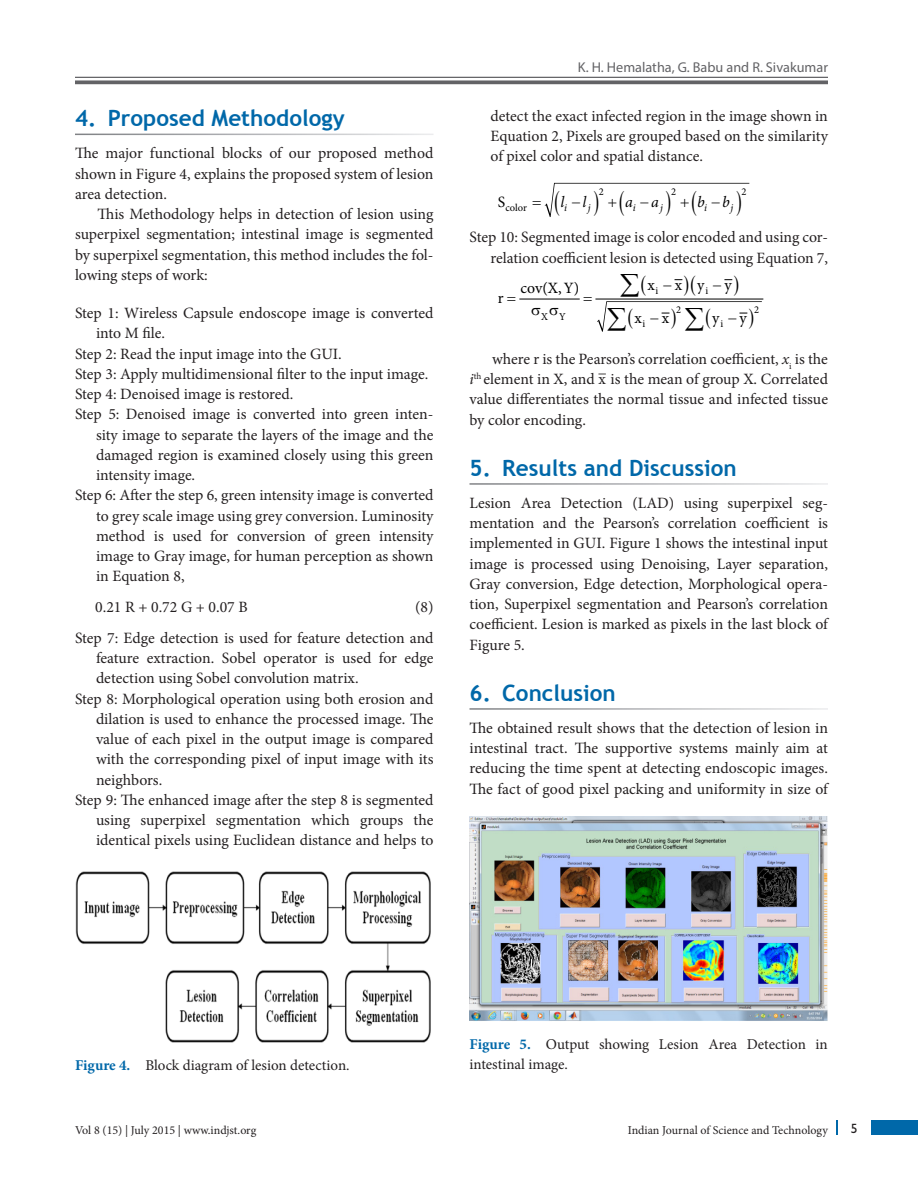
<style>
.page{position:relative;width:918px;height:1188px;background:#fff}
.page>*{position:absolute;margin:0;border:0;box-sizing:border-box;transform-origin:0 0}
.t1{font:700 22.5px "Trebuchet MS";color:#0068a9}
.NL{font:15.75px/20.2px "Minion Pro";letter-spacing:-.005em;color:#231f20;text-align:justify}
.Text{font:15.75px/20.2px "Minion Pro";color:#231f20;text-align:justify}
.Text_Ind{font:15.75px/20.2px "Minion Pro";letter-spacing:-.005em;color:#231f20;text-align:justify}
.NLF{font:15.75px/20.2px "Minion Pro";color:#231f20}
.t2{font:15.75px "Minion Pro";color:#000}
.t3{font:italic 15.75px "Minion Pro";color:#000}
.Fig_cap{font:15px/19.5px "Minion Pro";color:#231f20}
.t4{font:14.25px "Myriad Pro";color:#636366}
.t5{font:13.5px "Gill Sans";color:#231f20}
.t6{font:12px "Minion Pro";color:#231f20}
.t7{font:10.5px "Minion Pro";letter-spacing:-.005em;color:#000}
.t8{font:italic 10.5px "Minion Pro";color:#000}
.s1{font-style:italic}
.s2{font-weight:700;color:#0068a9}
</style>
<div class="page">
<hr style="left:75px;top:77px;width:753px;height:1px;background:#636366">
<svg style="left:75px;top:80px;width:753px;height:4px;background:#757578"></svg>
<div style="left:872px;top:1120px;width:46px;height:15px;background:#0068a9"></div>
<svg style="left:836px;top:1120px;width:1px;height:15px"></svg>
<img style="left:75px;top:872px;width:356px;height:171px">
<hr style="left:519px;top:299px;width:61px;height:1px;background:#000">
<hr style="left:595px;top:299px;width:168px;height:1px;background:#000">
<img style="left:470px;top:817px;width:358px;height:204px">
<svg style="left:544px;top:183px;width:205px;height:34px"></svg>
<svg style="left:595px;top:279px;width:167px;height:53px"></svg>
<h1 class="t1" style="left:75px;top:104px;width:271px">4. Proposed Methodology</h1>
<p class="Text" style="left:75px;top:143px;width:360px">The major functional blocks of our proposed method shown in Figure 4, explains the proposed system of lesion area detection.</p>
<p class="Text_Ind" style="left:75px;top:204px;width:360px;text-indent:22px">This Methodology helps in detection of lesion using superpixel segmentation; intestinal image is segmented by superpixel segmentation, this method includes the fol&shy;lowing steps of work:</p>
<p class="NLF" style="left:96px;top:303px;width:339px;text-indent:-21px">Step 1: Wireless Capsule endoscope image is converted into M file.</p>
<p class="NL" style="left:75px;top:344px;width:268px">Step 2: Read the input image into the GUI.</p>
<p class="NL" style="left:75px;top:364px;width:355px">Step 3: Apply multidimensional filter to the input image.</p>
<p class="NL" style="left:75px;top:384px;width:220px">Step 4: Denoised image is restored.</p>
<p class="NL" style="left:96px;top:404px;width:339px;text-indent:-21px">Step 5: Denoised image is converted into green inten&shy;sity image to separate the layers of the image and the damaged region is examined closely using this green intensity image.</p>
<p class="NL" style="left:96px;top:485px;width:339px;text-indent:-21px">Step 6: After the step 6, green intensity image is converted to grey scale image using grey conversion. Luminosity method is used for conversion of green intensity image to Gray image, for human perception as shown in Equation 8,</p>
<p class="NL" style="left:95px;top:597px;width:154px">0.21 R + 0.72 G + 0.07 B</p>
<p class="NL" style="left:415px;top:597px;width:20px">(8)</p>
<p class="NL" style="left:96px;top:628px;width:339px;text-indent:-21px">Step 7: Edge detection is used for feature detection and feature extraction. Sobel operator is used for edge detection using Sobel convolution matrix.</p>
<p class="NL" style="left:96px;top:689px;width:339px;text-indent:-21px">Step 8: Morphological operation using both erosion and dilation is used to enhance the processed image. The value of each pixel in the output image is compared with the corresponding pixel of input image with its neighbors.</p>
<p class="NL" style="left:96px;top:790px;width:339px;text-indent:-21px">Step 9: The enhanced image after the step 8 is segmented using superpixel segmentation which groups the identical pixels using Euclidean distance and helps to</p>
<p class="t4" style="left:578px;top:59px;width:252px">K. H. Hemalatha, G. Babu and R. Sivakumar</p>
<p class="NL" style="left:490px;top:106px;width:339px">detect the exact infected region in the image shown in Equation 2, Pixels are grouped based on the similarity of pixel color and spatial distance.</p>
<p class="t7" style="left:599px;top:184px;width:7px">2</p>
<p class="t7" style="left:671px;top:184px;width:7px">2</p>
<p class="t7" style="left:742px;top:184px;width:7px">2</p>
<p class="t7" style="left:498px;top:201px;width:31px"><sup>S</sup>color</p>
<p class="t3" style="left:561px;top:191px;width:27px">l l</p>
<p class="t3" style="left:625px;top:191px;width:35px">a a</p>
<p class="t3" style="left:697px;top:191px;width:34px">b b</p>
<p class="t8" style="left:564px;top:201px;width:4px">i</p>
<p class="t8" style="left:588px;top:201px;width:4px">j</p>
<p class="t8" style="left:633px;top:201px;width:4px">i</p>
<p class="t8" style="left:660px;top:201px;width:4px">j</p>
<p class="t8" style="left:704px;top:201px;width:4px">i</p>
<p class="t8" style="left:731px;top:201px;width:4px">j</p>
<p class="NL" style="left:470px;top:227px;width:360px;text-align:right">Step 10: Segmented image is color encoded and using cor&shy;relation coefficient lesion is detected using Equation 7,</p>
<p class="t2" style="left:498px;top:287px;width:7px">r</p>
<p class="t2" style="left:520px;top:277px;width:60px">cov(X,Y)</p>
<p class="t7" style="left:541px;top:309px;width:26px">X Y</p>
<p class="t2" style="left:647px;top:274px;width:9px">x</p>
<p class="t2" style="left:663px;top:274px;width:43px">−x y</p>
<p class="t2" style="left:713px;top:274px;width:20px">−y</p>
<p class="t2" style="left:650px;top:307px;width:21px">−x</p>
<p class="t2" style="left:728px;top:307px;width:20px">−y</p>
<p class="t7" style="left:656px;top:284px;width:4px">i</p>
<p class="t7" style="left:706px;top:284px;width:4px">i</p>
<p class="t7" style="left:676px;top:303px;width:7px">2</p>
<p class="t7" style="left:754px;top:303px;width:7px">2</p>
<p class="t2" style="left:635px;top:307px;width:9px">x</p>
<p class="t2" style="left:712px;top:307px;width:9px">y</p>
<p class="t7" style="left:643px;top:317px;width:4px">i</p>
<p class="t7" style="left:721px;top:317px;width:4px">i</p>
<p class="Text_Ind" style="left:470px;top:349px;width:360px;text-indent:22px">where r is the Pearson’s correlation coefficient, <span class="s1">x</span><sub>i</sub> is the <span class="s1">i</span><sup>th</sup> element in X, and x− is the mean of group X. Correlated value differentiates the normal tissue and infected tissue by color encoding.</p>
<h1 class="t1" style="left:470px;top:454px;width:269px">5. Results and Discussion</h1>
<p class="Text" style="left:470px;top:493px;width:360px">Lesion Area Detection (LAD) using superpixel seg&shy;mentation and the Pearson’s correlation coefficient is implemented in GUI. Figure 1 shows the intestinal input image is processed using Denoising, Layer separation, Gray conversion, Edge detection, Morphological opera&shy;tion, Superpixel segmentation and Pearson’s correlation coefficient. Lesion is marked as pixels in the last block of Figure 5.</p>
<h1 class="t1" style="left:470px;top:679px;width:148px">6. Conclusion</h1>
<p class="Text" style="left:470px;top:718px;width:360px">The obtained result shows that the detection of lesion in intestinal tract. The supportive systems mainly aim at reducing the time spent at detecting endoscopic images.<br>The fact of good pixel packing and uniformity in size of</p>
<p class="Fig_cap" style="left:75px;top:1056px;width:276px"><span class="s2">Figure 4.</span> Block diagram of lesion detection.</p>
<p class="Fig_cap" style="left:470px;top:1035px;width:360px"><span class="s2">Figure 5.</span> Output showing Lesion Area Detection in intestinal image.</p>
<p class="t6" style="left:75px;top:1122px;width:183px">Vol 8 (15) | July 2015 | www.indjst.org</p>
<p class="t6" style="left:628px;top:1123px;width:202px">Indian Journal of Science and Technology</p>
<p class="t5" style="left:851px;top:1120px;width:8px">5</p>
</div>
